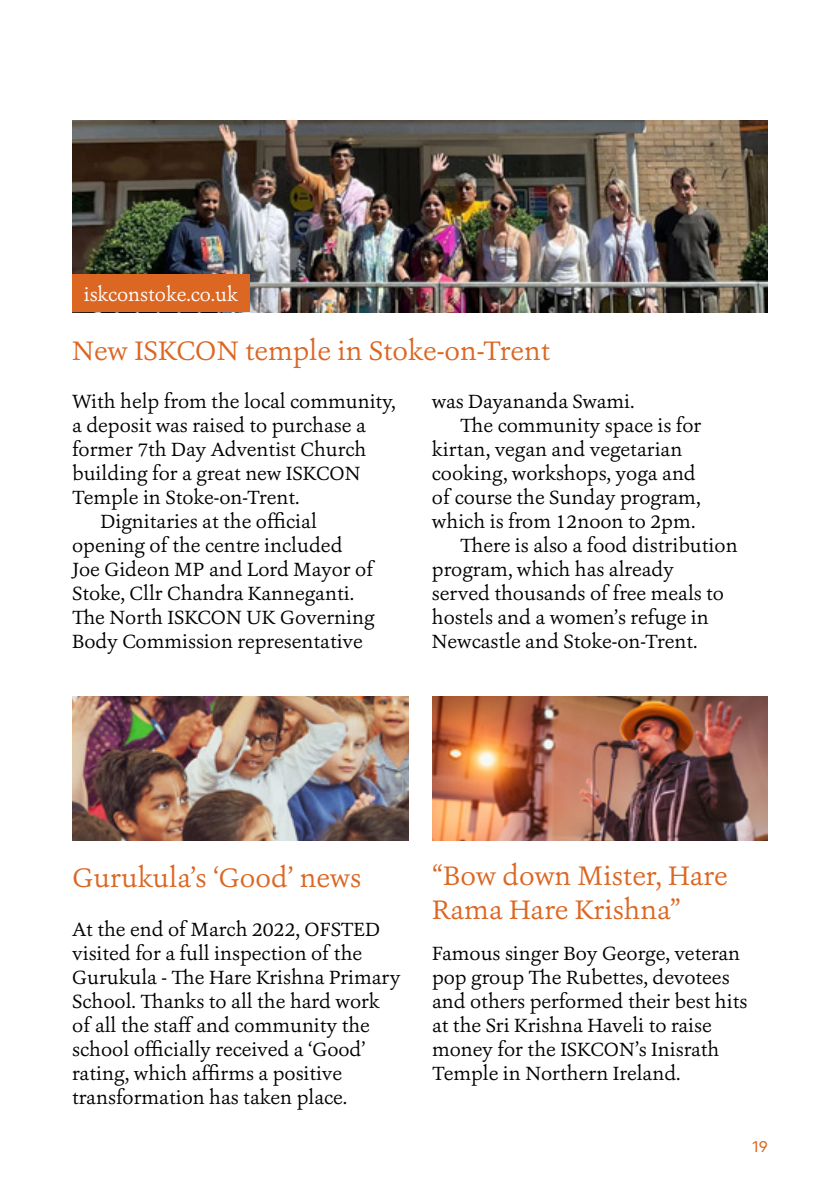
<style>
.page{position:relative;width:840px;height:1191px;background:#fff}
.page>*{position:absolute;margin:0;border:0;box-sizing:border-box;transform-origin:0 0}
.t1{font:28px/33.6px "Ashbury";color:#db6723}
.t2{font:20px/24px "Ashbury";color:#000}
.t3{font:20px "Ashbury";color:#fff}
.t4{font:16px "Ricardo";color:#db6723}
</style>
<div class="page">
<img style="left:72px;top:120px;width:695px;height:192px">
<img style="left:432px;top:696px;width:335px;height:144px">
<img style="left:72px;top:696px;width:336px;height:144px">
<div style="left:72px;top:274px;width:177px;height:38px;background:#db6723"></div>
<p class="t3" style="left:84px;top:281px;width:156px">iskconstoke.co.uk</p>
<h1 class="t1" style="left:72px;top:334px;width:479px">New ISKCON temple in Stoke-on-Trent</h1>
<p class="t2" style="left:72px;top:389px;width:325px">With help from the local community,</p>
<p class="t2" style="left:72px;top:413px;width:295px">a deposit was raised to purchase a</p>
<p class="t2" style="left:72px;top:437px;width:295px">former 7th Day Adventist Church</p>
<p class="t2" style="left:72px;top:461px;width:290px">building for a great new ISKCON</p>
<p class="t2" style="left:72px;top:485px;width:229px">Temple in Stoke-on-Trent.</p>
<p class="t2" style="left:100px;top:509px;width:218px">Dignitaries at the official</p>
<p class="t2" style="left:72px;top:533px;width:272px">opening of the centre included</p>
<p class="t2" style="left:72px;top:557px;width:302px">Joe Gideon MP and Lord Mayor of</p>
<p class="t2" style="left:72px;top:581px;width:283px">Stoke, Cllr Chandra Kanneganti.</p>
<p class="t2" style="left:72px;top:605px;width:304px">The North ISKCON UK Governing</p>
<p class="t2" style="left:72px;top:629px;width:292px">Body Commission representative</p>
<p class="t2" style="left:431px;top:389px;width:204px">was Dayananda Swami.</p>
<p class="t2" style="left:460px;top:413px;width:242px">The community space is for</p>
<p class="t2" style="left:431px;top:437px;width:252px">kirtan, vegan and vegetarian</p>
<p class="t2" style="left:431px;top:461px;width:265px">cooking, workshops, yoga and</p>
<p class="t2" style="left:431px;top:485px;width:270px">of course the Sunday program,</p>
<p class="t2" style="left:431px;top:509px;width:265px">which is from 12noon to 2pm.</p>
<p class="t2" style="left:460px;top:533px;width:279px">There is also a food distribution</p>
<p class="t2" style="left:431px;top:557px;width:243px">program, which has already</p>
<p class="t2" style="left:431px;top:581px;width:293px">served thousands of free meals to</p>
<p class="t2" style="left:431px;top:605px;width:278px">hostels and a women’s refuge in</p>
<p class="t2" style="left:431px;top:629px;width:267px">Newcastle and Stoke-on-Trent.</p>
<h1 class="t1" style="left:72px;top:860px;width:290px">Gurukula’s ‘Good’ news</h1>
<p class="t2" style="left:72px;top:917px;width:330px">At the end of March 2022, OFSTED visited for a full inspection of the Gurukula - The Hare Krishna Primary School. Thanks to all the hard work of all the staff and community the school officially received a ‘Good’ rating, which affirms a positive transformation has taken place.</p>
<h1 class="t1" style="left:432px;top:859px;width:297px">“Bow down Mister, Hare<br>Rama Hare Krishna”</h1>
<p class="t2" style="left:432px;top:941px;width:317px">Famous singer Boy George, veteran pop group The Rubettes, devotees and others performed their best hits at the Sri Krishna Haveli to raise money for the ISKCON’s Inisrath<br>Temple in Northern Ireland.</p>
<p class="t4" style="left:751px;top:1136px;width:17px">19</p>
</div>
